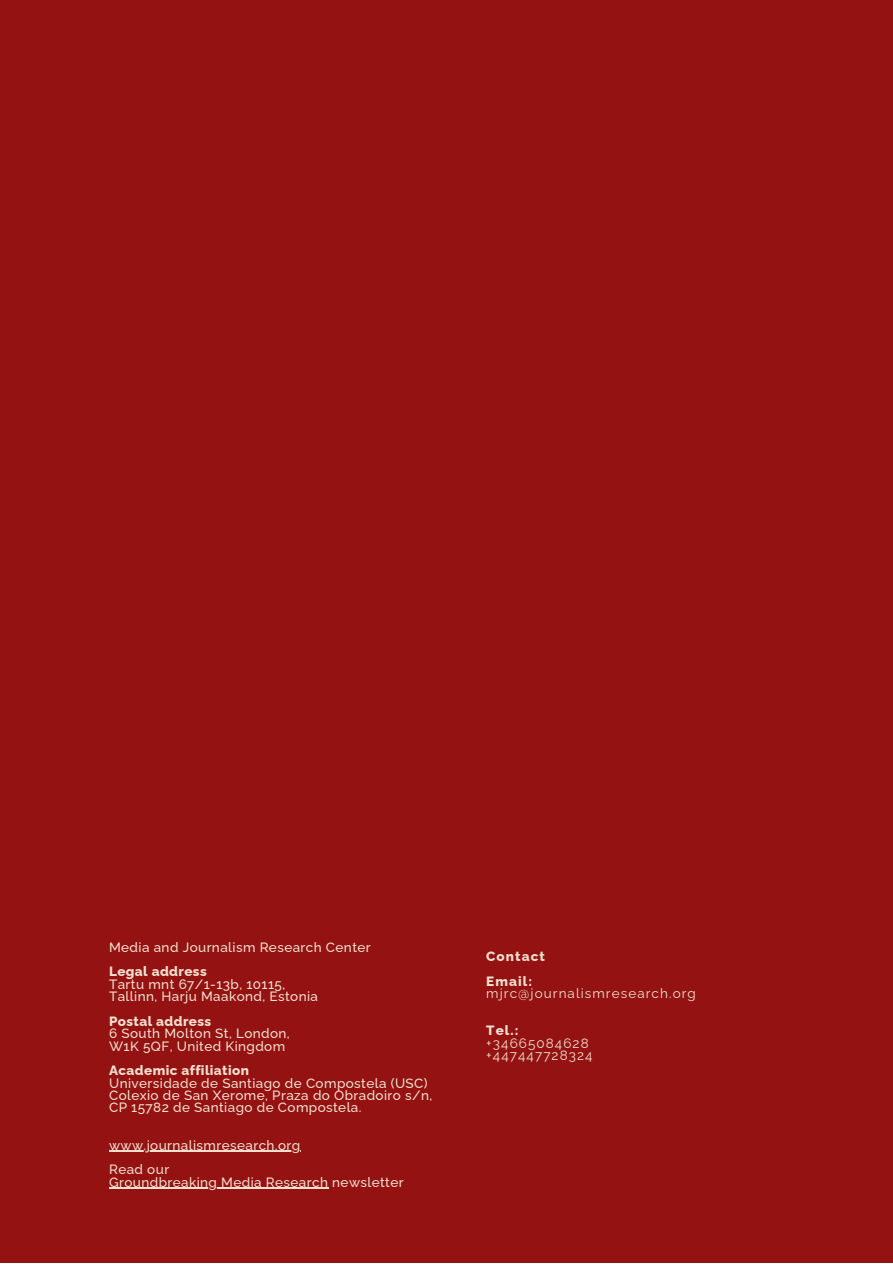
<style>
.page{position:relative;width:893px;height:1264px;background:#fff}
.page>*{position:absolute;margin:0;border:0;box-sizing:border-box;transform-origin:0 0}
.t1{font:500 13.5px "Raleway";letter-spacing:.03em;color:#f2dfce}
.t2{font:800 13.5px "Raleway";letter-spacing:.03em;color:#f2dfce}
.t3{font:13.5px "Raleway";letter-spacing:.08em;color:#f2dfce}
.t4{font:800 13.5px "Raleway";letter-spacing:.08em;color:#f2dfce}
</style>
<div class="page">
<div style="left:0;top:0;width:892px;height:1262px;background:#941212"></div>
<hr style="left:109px;top:1150px;width:192px;height:1px;background:#f2dfce">
<hr style="left:109px;top:1187px;width:219px;height:1px;background:#f2dfce">
<p class="t1" style="left:109px;top:939px;width:263px">Media and Journalism Research Center</p>
<p class="t2" style="left:109px;top:963px;width:99px">Legal address</p>
<p class="t1" style="left:109px;top:976px;width:178px">Tartu mnt 67/1-13b, 10115,</p>
<p class="t1" style="left:109px;top:988px;width:210px">Tallinn, Harju Maakond, Estonia</p>
<p class="t2" style="left:109px;top:1013px;width:104px">Postal address</p>
<p class="t1" style="left:109px;top:1025px;width:182px">6 South Molton St, London,</p>
<p class="t1" style="left:109px;top:1037px;width:178px">W1K 5QF, United Kingdom</p>
<p class="t2" style="left:109px;top:1062px;width:141px">Academic affiliation</p>
<p class="t1" style="left:109px;top:1075px;width:320px">Universidade de Santiago de Compostela (USC)</p>
<p class="t1" style="left:109px;top:1087px;width:325px">Colexio de San Xerome, Praza do Obradoiro s/n,</p>
<p class="t1" style="left:109px;top:1099px;width:254px">CP 15782 de Santiago de Compostela.</p>
<p class="t1" style="left:109px;top:1136px;width:193px">www.journalismresearch.org</p>
<p class="t1" style="left:109px;top:1161px;width:62px">Read our</p>
<p class="t1" style="left:109px;top:1173px;width:296px">Groundbreaking Media Research newsletter</p>
<p class="t4" style="left:486px;top:948px;width:60px">Contact</p>
<p class="t2" style="left:486px;top:973px;width:47px">Email:</p>
<p class="t3" style="left:486px;top:985px;width:211px">mjrc@journalismresearch.org</p>
<p class="t2" style="left:486px;top:1022px;width:34px">Tel.:</p>
<p class="t3" style="left:486px;top:1034px;width:104px">+34665084628</p>
<p class="t3" style="left:486px;top:1047px;width:108px">+447447728324</p>
</div>
